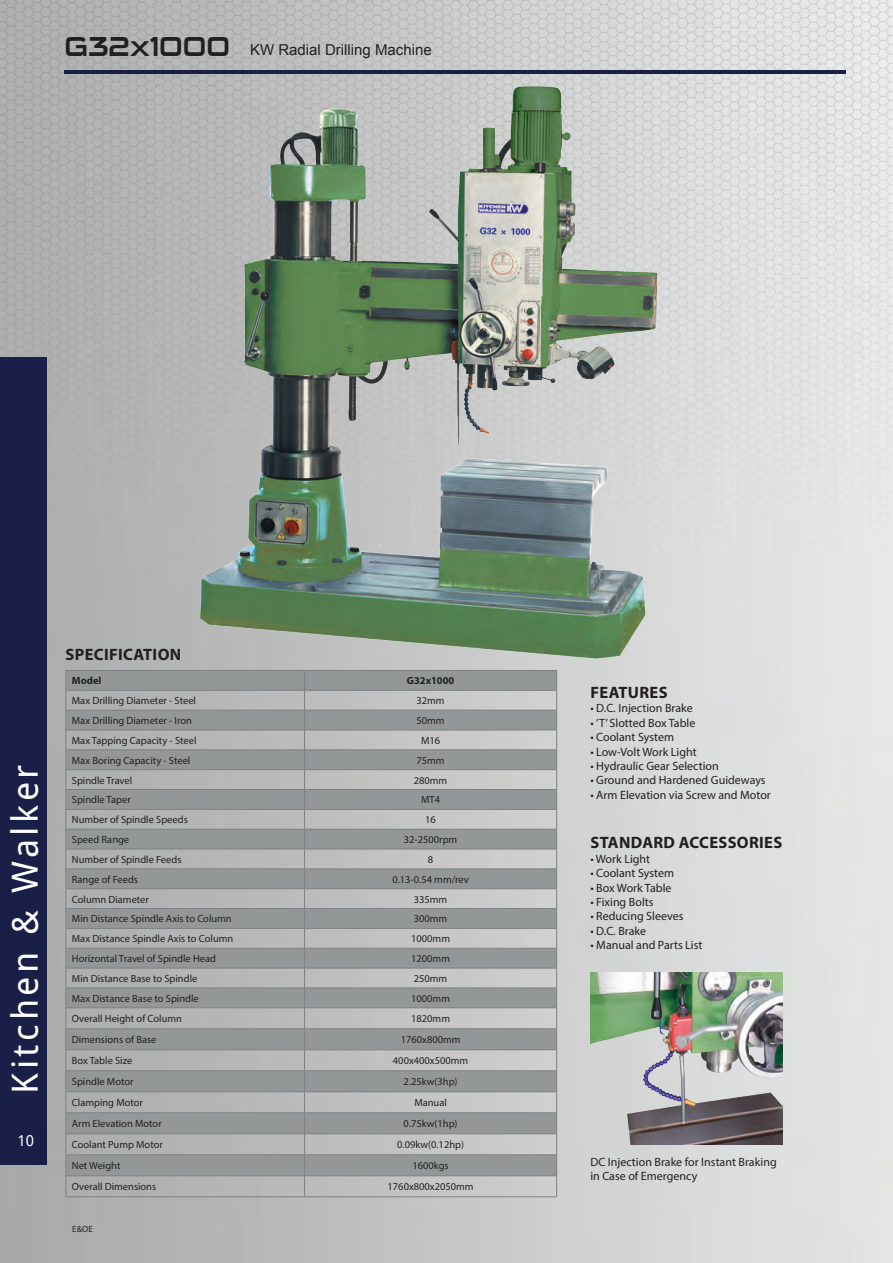
<style>
.page{position:relative;width:893px;height:1263px;background:#fff}
.page>*{position:absolute;margin:0;border:0;box-sizing:border-box;transform-origin:0 0}
.t1{font:36px "Droid Sans";letter-spacing:.1em;color:#fff}
.t2{font:27px "Sui Generis Rg";color:#231f20}
.t3{font:700 16.5px "Myriad Pro";letter-spacing:.02em;color:#231f20}
.t4{font:15px "Arial";color:#231f20}
.t5{font:15px "Droid Sans";color:#fff}
.t6{font:12px/14.4px "Myriad Pro";color:#231f20}
.t7{font:10.5px "Myriad Pro";color:#231f20}
.t8{font:700 10.5px "Myriad Pro";color:#231f20}
.t9{font:9px "Myriad Pro";color:#231f20}
</style>
<div class="page">
<img style="left:0;top:0;width:893px;height:1263px">
<hr style="left:65px;top:70px;width:781px;height:4px;background:#191f46">
<img style="left:590px;top:973px;width:192px;height:171px">
<svg style="left:66px;top:671px;width:490px;height:504px;background:#a6a8a9"></svg>
<svg style="left:304px;top:680px;width:1px;height:516px"></svg>
<hr style="left:65px;top:670px;width:240px;height:1px;background:#7e8083">
<hr style="left:65px;top:690px;width:240px;height:1px;background:#7e8083">
<hr style="left:305px;top:690px;width:252px;height:1px;background:#7e8083">
<hr style="left:65px;top:710px;width:240px;height:1px;background:#7e8083">
<hr style="left:305px;top:710px;width:252px;height:1px;background:#7e8083">
<hr style="left:65px;top:730px;width:240px;height:1px;background:#7e8083">
<hr style="left:305px;top:730px;width:252px;height:1px;background:#7e8083">
<hr style="left:65px;top:749px;width:240px;height:1px;background:#7e8083">
<hr style="left:305px;top:749px;width:252px;height:1px;background:#7e8083">
<hr style="left:65px;top:769px;width:240px;height:1px;background:#7e8083">
<hr style="left:305px;top:769px;width:252px;height:1px;background:#7e8083">
<hr style="left:65px;top:789px;width:240px;height:1px;background:#7e8083">
<hr style="left:305px;top:789px;width:252px;height:1px;background:#7e8083">
<hr style="left:65px;top:809px;width:240px;height:1px;background:#7e8083">
<hr style="left:305px;top:809px;width:252px;height:1px;background:#7e8083">
<hr style="left:65px;top:829px;width:240px;height:1px;background:#7e8083">
<hr style="left:305px;top:829px;width:252px;height:1px;background:#7e8083">
<hr style="left:65px;top:849px;width:240px;height:1px;background:#7e8083">
<hr style="left:305px;top:849px;width:252px;height:1px;background:#7e8083">
<hr style="left:65px;top:868px;width:240px;height:1px;background:#7e8083">
<hr style="left:305px;top:868px;width:252px;height:1px;background:#7e8083">
<hr style="left:65px;top:888px;width:240px;height:1px;background:#7e8083">
<hr style="left:305px;top:888px;width:252px;height:1px;background:#7e8083">
<hr style="left:65px;top:908px;width:240px;height:1px;background:#7e8083">
<hr style="left:305px;top:908px;width:252px;height:1px;background:#7e8083">
<hr style="left:65px;top:928px;width:240px;height:1px;background:#7e8083">
<hr style="left:305px;top:928px;width:252px;height:1px;background:#7e8083">
<hr style="left:65px;top:948px;width:240px;height:1px;background:#7e8083">
<hr style="left:305px;top:948px;width:252px;height:1px;background:#7e8083">
<hr style="left:65px;top:968px;width:240px;height:1px;background:#7e8083">
<hr style="left:305px;top:968px;width:252px;height:1px;background:#7e8083">
<hr style="left:65px;top:987px;width:240px;height:1px;background:#7e8083">
<hr style="left:305px;top:987px;width:252px;height:1px;background:#7e8083">
<hr style="left:65px;top:1007px;width:240px;height:1px;background:#7e8083">
<hr style="left:305px;top:1007px;width:252px;height:1px;background:#7e8083">
<hr style="left:65px;top:1028px;width:240px;height:1px;background:#7e8083">
<hr style="left:305px;top:1028px;width:252px;height:1px;background:#7e8083">
<hr style="left:65px;top:1049px;width:240px;height:1px;background:#7e8083">
<hr style="left:305px;top:1049px;width:252px;height:1px;background:#7e8083">
<hr style="left:65px;top:1070px;width:240px;height:1px;background:#7e8083">
<hr style="left:305px;top:1070px;width:252px;height:1px;background:#7e8083">
<hr style="left:65px;top:1091px;width:240px;height:1px;background:#7e8083">
<hr style="left:305px;top:1091px;width:252px;height:1px;background:#7e8083">
<hr style="left:65px;top:1112px;width:240px;height:1px;background:#7e8083">
<hr style="left:305px;top:1112px;width:252px;height:1px;background:#7e8083">
<hr style="left:65px;top:1133px;width:240px;height:1px;background:#7e8083">
<hr style="left:305px;top:1133px;width:252px;height:1px;background:#7e8083">
<hr style="left:65px;top:1154px;width:240px;height:1px;background:#7e8083">
<hr style="left:305px;top:1154px;width:252px;height:1px;background:#7e8083">
<hr style="left:65px;top:1175px;width:240px;height:1px;background:#7e8083">
<svg style="left:65px;top:671px;width:1px;height:525px"></svg>
<hr style="left:305px;top:1175px;width:252px;height:1px;background:#7e8083">
<svg style="left:556px;top:680px;width:1px;height:516px"></svg>
<hr style="left:65px;top:1196px;width:240px;height:1px;background:#7e8083">
<hr style="left:305px;top:1196px;width:252px;height:1px;background:#7e8083">
<img style="left:176px;top:74px;width:506px;height:606px">
<div style="left:0;top:357px;width:47px;height:808px;background:#191f46"></div>
<p class="t2" style="left:65px;top:31px;width:167px">G32x1000</p>
<p class="t4" style="left:250px;top:40px;width:183px">KW Radial Drilling Machine</p>
<p class="t1" style="left:0;top:1094px;width:331px;rotate:-90deg">Kitchen &amp; Walker</p>
<h3 class="t5" style="left:18px;top:1130px;width:18px">10</h3>
<p class="t3" style="left:66px;top:644px;width:117px">SPECIFICATION</p>
<p class="t8" style="left:72px;top:674px;width:31px">Model</p>
<p class="t8" style="left:407px;top:674px;width:49px">G32x1000</p>
<p class="t7" style="left:72px;top:694px;width:126px">Max Drilling Diameter - Steel</p>
<p class="t7" style="left:417px;top:694px;width:30px">32mm</p>
<p class="t7" style="left:72px;top:714px;width:122px">Max Drilling Diameter - Iron</p>
<p class="t7" style="left:417px;top:714px;width:30px">50mm</p>
<p class="t7" style="left:72px;top:734px;width:126px">Max Tapping Capacity - Steel</p>
<p class="t7" style="left:421px;top:734px;width:21px">M16</p>
<p class="t7" style="left:72px;top:754px;width:120px">Max Boring Capacity - Steel</p>
<p class="t7" style="left:417px;top:754px;width:30px">75mm</p>
<p class="t7" style="left:72px;top:773px;width:62px">Spindle Travel</p>
<p class="t7" style="left:414px;top:773px;width:35px">280mm</p>
<p class="t7" style="left:72px;top:793px;width:60px">Spindle Taper</p>
<p class="t7" style="left:421px;top:793px;width:20px">MT4</p>
<p class="t7" style="left:72px;top:813px;width:117px">Number of Spindle Speeds</p>
<p class="t7" style="left:425px;top:813px;width:12px">16</p>
<p class="t7" style="left:72px;top:833px;width:59px">Speed Range</p>
<p class="t7" style="left:404px;top:833px;width:55px">32-2500rpm</p>
<p class="t7" style="left:72px;top:853px;width:111px">Number of Spindle Feeds</p>
<p class="t7" style="left:428px;top:853px;width:7px">8</p>
<p class="t7" style="left:72px;top:873px;width:68px">Range of Feeds</p>
<p class="t7" style="left:392px;top:873px;width:78px">0.13-0.54 mm/rev</p>
<p class="t7" style="left:72px;top:892px;width:79px">Column Diameter</p>
<p class="t7" style="left:414px;top:892px;width:35px">335mm</p>
<p class="t7" style="left:72px;top:912px;width:161px">Min Distance Spindle Axis to Column</p>
<p class="t7" style="left:414px;top:912px;width:35px">300mm</p>
<p class="t7" style="left:72px;top:932px;width:163px">Max Distance Spindle Axis to Column</p>
<p class="t7" style="left:411px;top:932px;width:40px">1000mm</p>
<p class="t7" style="left:72px;top:952px;width:146px">Horizontal Travel of Spindle Head</p>
<p class="t7" style="left:411px;top:952px;width:40px">1200mm</p>
<p class="t7" style="left:72px;top:972px;width:127px">Min Distance Base to Spindle</p>
<p class="t7" style="left:414px;top:972px;width:35px">250mm</p>
<p class="t7" style="left:72px;top:992px;width:128px">Max Distance Base to Spindle</p>
<p class="t7" style="left:411px;top:992px;width:40px">1000mm</p>
<p class="t7" style="left:72px;top:1012px;width:112px">Overall Height of Column</p>
<p class="t7" style="left:411px;top:1012px;width:40px">1820mm</p>
<p class="t7" style="left:72px;top:1033px;width:86px">Dimensions of Base</p>
<p class="t7" style="left:401px;top:1033px;width:61px">1760x800mm</p>
<p class="t7" style="left:72px;top:1054px;width:62px">Box Table Size</p>
<p class="t7" style="left:393px;top:1054px;width:77px">400x400x500mm</p>
<p class="t7" style="left:72px;top:1075px;width:63px">Spindle Motor</p>
<p class="t7" style="left:404px;top:1075px;width:55px">2.25kw(3hp)</p>
<p class="t7" style="left:72px;top:1096px;width:73px">Clamping Motor</p>
<p class="t7" style="left:414px;top:1096px;width:34px">Manual</p>
<p class="t7" style="left:72px;top:1117px;width:91px">Arm Elevation Motor</p>
<p class="t7" style="left:404px;top:1117px;width:55px">0.75kw(1hp)</p>
<p class="t7" style="left:72px;top:1138px;width:93px">Coolant Pump Motor</p>
<p class="t7" style="left:397px;top:1138px;width:68px">0.09kw(0.12hp)</p>
<p class="t7" style="left:72px;top:1159px;width:50px">Net Weight</p>
<p class="t7" style="left:412px;top:1159px;width:38px">1600kgs</p>
<p class="t7" style="left:72px;top:1180px;width:86px">Overall Dimensions</p>
<p class="t7" style="left:388px;top:1180px;width:87px">1760x800x2050mm</p>
<p class="t9" style="left:72px;top:1223px;width:22px">E&amp;OE</p>
<p class="t3" style="left:590px;top:682px;width:79px">FEATURES</p>
<p class="t6" style="left:590px;top:701px;width:104px">• D.C. Injection Brake</p>
<p class="t6" style="left:590px;top:715px;width:107px">• ’T’ Slotted Box Table</p>
<p class="t6" style="left:590px;top:730px;width:85px">• Coolant System</p>
<p class="t6" style="left:590px;top:744px;width:108px">• Low-Volt Work Light</p>
<p class="t6" style="left:590px;top:758px;width:130px">• Hydraulic Gear Selection</p>
<p class="t6" style="left:590px;top:773px;width:177px">• Ground and Hardened Guideways</p>
<p class="t6" style="left:590px;top:787px;width:182px">• Arm Elevation via Screw and Motor</p>
<p class="t3" style="left:590px;top:832px;width:193px">STANDARD ACCESSORIES</p>
<p class="t6" style="left:590px;top:851px;width:61px">• Work Light</p>
<p class="t6" style="left:590px;top:866px;width:85px">• Coolant System</p>
<p class="t6" style="left:590px;top:880px;width:83px">• Box Work Table</p>
<p class="t6" style="left:590px;top:894px;width:65px">• Fixing Bolts</p>
<p class="t6" style="left:590px;top:909px;width:95px">• Reducing Sleeves</p>
<p class="t6" style="left:590px;top:923px;width:57px">• D.C. Brake</p>
<p class="t6" style="left:590px;top:938px;width:114px">• Manual and Parts List</p>
<p class="t6" style="left:590px;top:1154px;width:188px">DC Injection Brake for Instant Braking in Case of Emergency</p>
</div>
